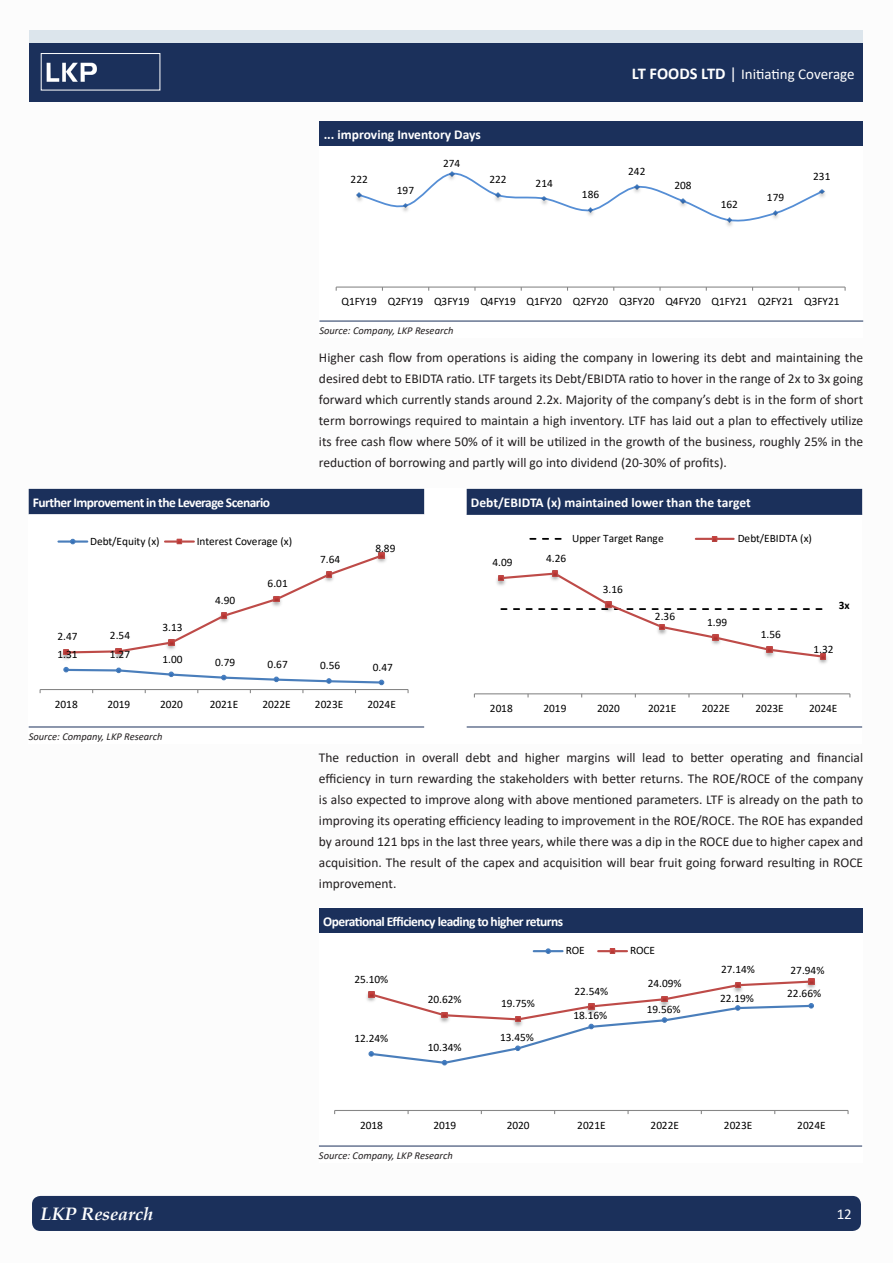
<style>
.page{position:relative;width:893px;height:1263px;background:#fff}
.page>*{position:absolute;margin:0;border:0;box-sizing:border-box;transform-origin:0 0}
.t1{font:italic 700 18px "Book Antiqua";color:#fff}
.t2{font:15px "Calibri";color:#fff}
.Paragraph{font:13.5px/21px "Calibri";color:#231f20;text-align:justify}
.Table_head{font:700 13.5px "Calibri";letter-spacing:-.04em;color:#fff}
.Table_head-2{font:700 13.5px "Calibri";color:#fff}
.t3{font:11.4px "Calibri";color:#000}
.t4{font:700 11.4px "Calibri";color:#000}
.Source{font:italic 10.5px "Calibri";color:#231f20}
.s1{font-weight:700;font-size:16.5px}
.s2{font-size:16.5px}
</style>
<div class="page">
<div style="left:30px;top:42px;width:833px;height:59px;background:#1b305b"></div>
<div style="left:30px;top:30px;width:833px;height:12px;background:#dce5ec"></div>
<img style="left:46px;top:62px;width:51px;height:20px">
<div style="left:41px;top:53px;width:119px;height:37px;border:1px solid #fff"></div>
<div style="left:32px;top:1196px;width:829px;height:35px;background:#1b305b;border-radius:9px"></div>
<div style="left:319px;top:121px;width:544px;height:26px;background:#1b305b"></div>
<hr style="left:319px;top:321px;width:544px;height:1px;background:#1b305b">
<hr style="left:336px;top:287px;width:509px;height:1px;background:#868686">
<svg style="left:357px;top:171px;width:467px;height:53px"></svg>
<div style="left:29px;top:489px;width:833px;height:25px;background:#1b305b"></div>
<svg style="left:29px;top:514px;width:833px;height:213px"></svg>
<hr style="left:29px;top:727px;width:395px;height:1px;background:#1b305b">
<hr style="left:467px;top:514px;width:395px;height:1px;background:#1b305b">
<hr style="left:467px;top:727px;width:395px;height:1px;background:#1b305b">
<hr style="left:40px;top:689px;width:368px;height:1px;background:#868686">
<img style="left:58px;top:647px;width:16px;height:15px">
<img style="left:111px;top:655px;width:15px;height:6px">
<img style="left:374px;top:550px;width:15px;height:16px">
<svg style="left:63px;top:667px;width:321px;height:26px"></svg>
<svg style="left:63px;top:553px;width:322px;height:102px"></svg>
<hr style="left:58px;top:540px;width:29px;height:3px;background:#4a7ebb">
<svg style="left:70px;top:539px;width:6px;height:5px"></svg>
<hr style="left:165px;top:540px;width:29px;height:3px;background:#be4b48">
<svg style="left:177px;top:539px;width:5px;height:5px"></svg>
<hr style="left:474px;top:693px;width:376px;height:1px;background:#868686">
<img style="left:493px;top:573px;width:5px;height:15px">
<img style="left:547px;top:568px;width:15px;height:2px">
<img style="left:762px;top:659px;width:15px;height:1px">
<img style="left:815px;top:651px;width:16px;height:16px">
<svg style="left:498px;top:570px;width:328px;height:89px"></svg>
<svg style="left:530px;top:538px;width:38px;height:2px"></svg>
<hr style="left:696px;top:538px;width:38px;height:2px;background:#be4b48">
<svg style="left:712px;top:536px;width:5px;height:6px"></svg>
<div style="left:319px;top:908px;width:543px;height:25px;background:#1b305b"></div>
<hr style="left:319px;top:1146px;width:543px;height:1px;background:#1b305b">
<hr style="left:335px;top:1110px;width:513px;height:1px;background:#868686">
<img style="left:814px;top:978px;width:2px;height:10px">
<svg style="left:368px;top:978px;width:446px;height:87px"></svg>
<hr style="left:534px;top:950px;width:28px;height:2px;background:#4a7ebb">
<svg style="left:545px;top:948px;width:6px;height:6px"></svg>
<hr style="left:598px;top:950px;width:29px;height:2px;background:#be4b48">
<svg style="left:610px;top:948px;width:5px;height:6px"></svg>
<p class="Table_head-2" style="left:324px;top:125px;width:159px">... improving Inventory Days</p>
<p class="t3" style="left:351px;top:172px;width:19px">222</p>
<p class="t3" style="left:397px;top:182px;width:19px">197</p>
<p class="t3" style="left:443px;top:155px;width:19px">274</p>
<p class="t3" style="left:489px;top:172px;width:19px">222</p>
<p class="t3" style="left:536px;top:175px;width:19px">214</p>
<p class="t2" style="left:632px;top:64px;width:224px"><span class="s1">LT FOODS LTD</span> <span class="s2">|</span> Initiating Coverage</p>
<p class="t3" style="left:582px;top:187px;width:19px">186</p>
<p class="t3" style="left:628px;top:163px;width:19px">242</p>
<p class="t3" style="left:674px;top:177px;width:19px">208</p>
<p class="t3" style="left:721px;top:197px;width:19px">162</p>
<p class="t3" style="left:767px;top:190px;width:19px">179</p>
<p class="t3" style="left:813px;top:168px;width:19px">231</p>
<p class="t3" style="left:342px;top:293px;width:500px">Q1FY19 Q2FY19 Q3FY19 Q4FY19 Q1FY20 Q2FY20 Q3FY20 Q4FY20 Q1FY21 Q2FY21 Q3FY21</p>
<p class="Source" style="left:319px;top:323px;width:135px">Source: Company, LKP Research</p>
<p class="Paragraph" style="left:319px;top:347px;width:546px">Higher cash flow from operations is aiding the company in lowering its debt and maintaining the desired debt to EBIDTA ratio. LTF targets its Debt/EBIDTA ratio to hover in the range of 2x to 3x going forward which currently stands around 2.2x. Majority of the company’s debt is in the form of short term borrowings required to maintain a high inventory. LTF has laid out a plan to effectively utilize its free cash flow where 50% of it will be utilized in the growth of the business, roughly 25% in the reduction of borrowing and partly will go into dividend (20-30% of profits).</p>
<p class="Table_head" style="left:33px;top:493px;width:239px">Further Improvement in the Leverage Scenario</p>
<p class="Table_head-2" style="left:471px;top:492px;width:281px">Debt/EBIDTA (x) maintained lower than the target</p>
<p class="t3" style="left:90px;top:533px;width:71px">Debt/Equity (x)</p>
<p class="t3" style="left:197px;top:533px;width:97px">Interest Coverage (x)</p>
<p class="t3" style="left:375px;top:540px;width:22px">8.89</p>
<p class="t3" style="left:572px;top:531px;width:93px">Upper Target Range</p>
<p class="t3" style="left:738px;top:531px;width:76px">Debt/EBIDTA (x)</p>
<p class="t3" style="left:320px;top:551px;width:22px">7.64</p>
<p class="t3" style="left:492px;top:554px;width:22px">4.09</p>
<p class="t3" style="left:546px;top:550px;width:22px">4.26</p>
<p class="t3" style="left:268px;top:575px;width:22px">6.01</p>
<p class="t3" style="left:603px;top:581px;width:22px">3.16</p>
<p class="t3" style="left:215px;top:592px;width:22px">4.90</p>
<p class="t4" style="left:839px;top:597px;width:12px">3x</p>
<p class="t3" style="left:57px;top:629px;width:22px">2.47</p>
<p class="t3" style="left:110px;top:628px;width:22px">2.54</p>
<p class="t3" style="left:163px;top:619px;width:22px">3.13</p>
<p class="t3" style="left:655px;top:608px;width:22px">2.36</p>
<p class="t3" style="left:707px;top:614px;width:22px">1.99</p>
<p class="t3" style="left:761px;top:626px;width:22px">1.56</p>
<p class="t3" style="left:57px;top:646px;width:22px">1.31</p>
<p class="t3" style="left:110px;top:647px;width:22px">1.27</p>
<p class="t3" style="left:163px;top:651px;width:22px">1.00</p>
<p class="t3" style="left:215px;top:654px;width:22px">0.79</p>
<p class="t3" style="left:268px;top:656px;width:22px">0.67</p>
<p class="t3" style="left:320px;top:657px;width:22px">0.56</p>
<p class="t3" style="left:373px;top:659px;width:22px">0.47</p>
<p class="t3" style="left:813px;top:641px;width:22px">1.32</p>
<p class="t3" style="left:55px;top:696px;width:24px">2018</p>
<p class="t3" style="left:107px;top:696px;width:24px">2019</p>
<p class="t3" style="left:160px;top:696px;width:24px">2020</p>
<p class="t3" style="left:210px;top:696px;width:30px">2021E</p>
<p class="t3" style="left:262px;top:696px;width:30px">2022E</p>
<p class="t3" style="left:315px;top:696px;width:30px">2023E</p>
<p class="t3" style="left:368px;top:696px;width:30px">2024E</p>
<p class="t3" style="left:490px;top:700px;width:24px">2018</p>
<p class="t3" style="left:544px;top:700px;width:24px">2019</p>
<p class="t3" style="left:597px;top:700px;width:24px">2020</p>
<p class="t3" style="left:648px;top:700px;width:30px">2021E</p>
<p class="t3" style="left:702px;top:700px;width:30px">2022E</p>
<p class="t3" style="left:755px;top:700px;width:30px">2023E</p>
<p class="t3" style="left:809px;top:700px;width:30px">2024E</p>
<p class="Source" style="left:29px;top:729px;width:135px">Source: Company, LKP Research</p>
<p class="Paragraph" style="left:319px;top:746px;width:546px">The reduction in overall debt and higher margins will lead to better operating and financial efficiency in turn rewarding the stakeholders with better returns. The ROE/ROCE of the company is also expected to improve along with above mentioned parameters. LTF is already on the path to improving its operating efficiency leading to improvement in the ROE/ROCE. The ROE has expanded by around 121 bps in the last three years, while there was a dip in the ROCE due to higher capex and acquisition. The result of the capex and acquisition will bear fruit going forward resulting in ROCE improvement.</p>
<p class="Table_head" style="left:323px;top:912px;width:242px">Operational Efficiency leading to higher returns</p>
<p class="t3" style="left:354px;top:971px;width:36px">25.10%</p>
<p class="t3" style="left:354px;top:1030px;width:36px">12.24%</p>
<p class="t3" style="left:428px;top:992px;width:36px">20.62%</p>
<p class="t3" style="left:428px;top:1039px;width:36px">10.34%</p>
<p class="t3" style="left:501px;top:996px;width:36px">19.75%</p>
<p class="t3" style="left:500px;top:1029px;width:36px">13.45%</p>
<p class="t3" style="left:566px;top:943px;width:21px">ROE</p>
<p class="t3" style="left:630px;top:943px;width:27px">ROCE</p>
<p class="t3" style="left:574px;top:983px;width:36px">22.54%</p>
<p class="t3" style="left:573px;top:1007px;width:36px">18.16%</p>
<p class="t3" style="left:648px;top:976px;width:36px">24.09%</p>
<p class="t3" style="left:647px;top:1001px;width:36px">19.56%</p>
<p class="t3" style="left:721px;top:962px;width:36px">27.14%</p>
<p class="t3" style="left:790px;top:963px;width:36px">27.94%</p>
<p class="t3" style="left:720px;top:990px;width:36px">22.19%</p>
<p class="t3" style="left:787px;top:985px;width:36px">22.66%</p>
<p class="t3" style="left:360px;top:1117px;width:24px">2018</p>
<p class="t3" style="left:433px;top:1117px;width:24px">2019</p>
<p class="t3" style="left:507px;top:1117px;width:24px">2020</p>
<p class="t3" style="left:577px;top:1117px;width:30px">2021E</p>
<p class="t3" style="left:651px;top:1117px;width:30px">2022E</p>
<p class="t3" style="left:724px;top:1117px;width:30px">2023E</p>
<p class="t3" style="left:797px;top:1117px;width:30px">2024E</p>
<p class="Source" style="left:319px;top:1148px;width:135px">Source: Company, LKP Research</p>
<h1 class="t1" style="left:41px;top:1201px;width:114px">LKP Research</h1>
<p class="t2" style="left:837px;top:1204px;width:17px">12</p>
</div>
